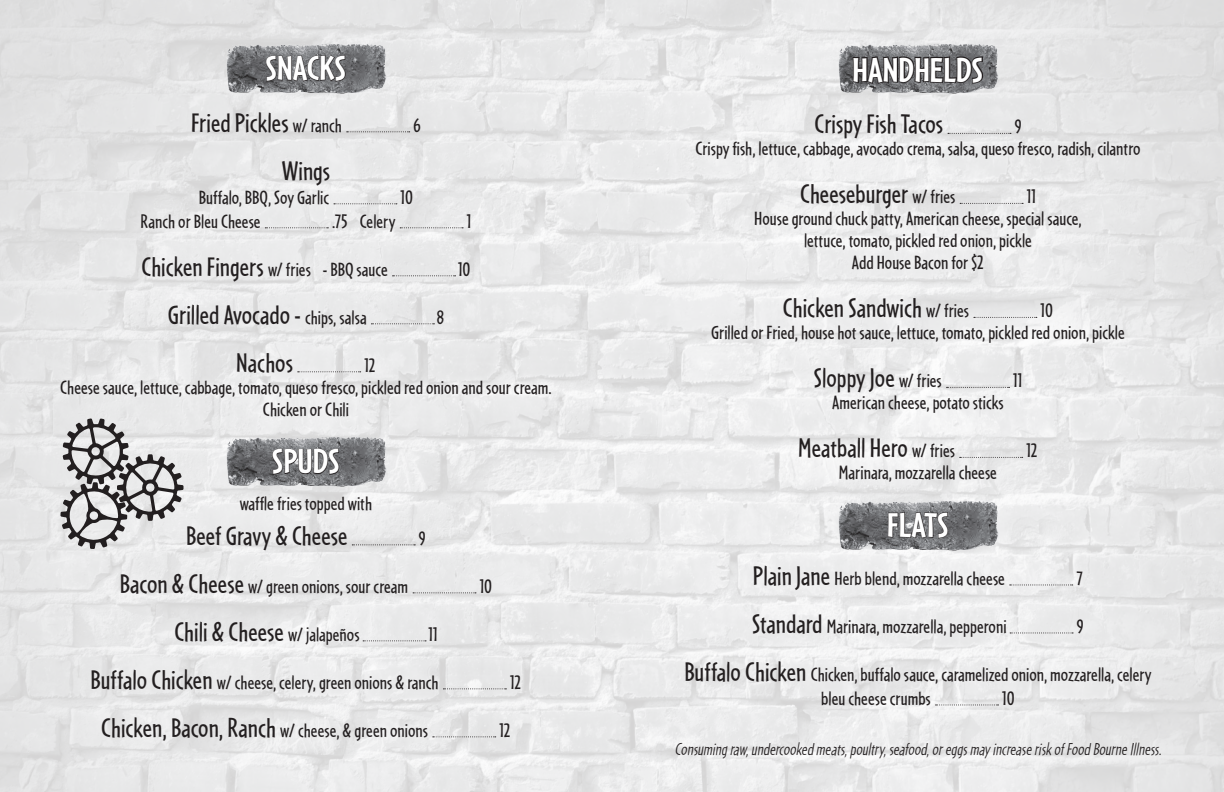
<style>
.page{position:relative;width:1224px;height:792px;background:#fff}
.page>*{position:absolute;margin:0;border:0;box-sizing:border-box;transform-origin:0 0}
.t1{font:700 36px "Cafeteria";color:#fff}
.t2{font:28px "Cafeteria";color:#231f20}
.t3{font:20px/22px "Cafeteria";color:#231f20}
.t4{font:italic 300 18px "Cafeteria";color:#231f20}
.s1{font-size:20px}
.s2{font-size:28px}
</style>
<div class="page">
<img style="left:0;top:0;width:1224px;height:792px">
<img style="left:222px;top:433px;width:168px;height:57px">
<img style="left:222px;top:40px;width:168px;height:57px">
<svg style="left:347px;top:131px;width:63px;height:1px"></svg>
<svg style="left:334px;top:203px;width:63px;height:1px"></svg>
<svg style="left:265px;top:227px;width:63px;height:1px"></svg>
<svg style="left:400px;top:227px;width:63px;height:1px"></svg>
<svg style="left:393px;top:275px;width:63px;height:1px"></svg>
<svg style="left:371px;top:323px;width:63px;height:1px"></svg>
<svg style="left:298px;top:371px;width:63px;height:1px"></svg>
<svg style="left:352px;top:544px;width:63px;height:1px"></svg>
<svg style="left:413px;top:592px;width:63px;height:1px"></svg>
<svg style="left:363px;top:640px;width:63px;height:1px"></svg>
<svg style="left:443px;top:688px;width:63px;height:1px"></svg>
<svg style="left:433px;top:736px;width:63px;height:1px"></svg>
<svg style="left:265px;top:54px;width:81px;height:28px;background:#5f5f61"></svg>
<svg style="left:272px;top:448px;width:68px;height:27px;background:#5f5f62"></svg>
<img style="left:834px;top:40px;width:168px;height:57px">
<img style="left:834px;top:496px;width:53px;height:57px">
<svg style="left:948px;top:133px;width:63px;height:1px"></svg>
<svg style="left:960px;top:203px;width:63px;height:1px"></svg>
<svg style="left:974px;top:317px;width:63px;height:1px"></svg>
<svg style="left:936px;top:704px;width:63px;height:1px"></svg>
<svg style="left:851px;top:0;width:133px;height:122px;background:#b4b4b5"></svg>
<svg style="left:887px;top:387px;width:186px;height:289px"></svg>
<svg style="left:60px;top:418px;width:124px;height:131px;background:#b4b3b4"></svg>
<h1 class="t1" style="left:266px;top:48px;width:82px">SNACKS</h1>
<h2 class="t2" style="left:191px;top:107px;width:152px">Fried Pickles <span class="s1">w/ ranch</span></h2>
<p class="t3" style="left:413px;top:114px;width:9px">6</p>
<h2 class="t2" style="left:282px;top:155px;width:50px">Wings</h2>
<p class="t3" style="left:199px;top:186px;width:132px">Buffalo, BBQ, Soy Garlic</p>
<p class="t3" style="left:401px;top:186px;width:14px">10</p>
<p class="t3" style="left:141px;top:210px;width:122px">Ranch or Bleu Cheese</p>
<p class="t3" style="left:332px;top:210px;width:65px">.75 Celery</p>
<p class="t3" style="left:467px;top:210px;width:6px">1</p>
<p class="t3" style="left:141px;top:258px;width:248px"><span class="s2">Chicken Fingers</span> w/ fries - BBQ sauce</p>
<p class="t3" style="left:458px;top:258px;width:14px">10</p>
<h2 class="t2" style="left:168px;top:299px;width:200px">Grilled Avocado - <span class="s1">chips, salsa</span></h2>
<p class="t3" style="left:437px;top:306px;width:9px">8</p>
<h2 class="t2" style="left:236px;top:347px;width:58px">Nachos</h2>
<p class="t3" style="left:364px;top:354px;width:13px">12</p>
<p class="t3" style="left:60px;top:376px;width:493px">Cheese sauce, lettuce, cabbage, tomato, queso fresco, pickled red onion and sour cream.</p>
<p class="t3" style="left:263px;top:398px;width:88px">Chicken or Chili</p>
<h1 class="t1" style="left:272px;top:441px;width:69px">SPUDS</h1>
<p class="t3" style="left:240px;top:492px;width:134px">waffle fries topped with</p>
<h2 class="t2" style="left:186px;top:520px;width:163px">Beef Gravy &amp; Cheese</h2>
<p class="t3" style="left:419px;top:527px;width:8px">9</p>
<p class="t3" style="left:120px;top:575px;width:290px"><span class="s2">Bacon &amp; Cheese</span> w/ green onions, sour cream</p>
<p class="t3" style="left:480px;top:575px;width:14px">10</p>
<h2 class="t2" style="left:174px;top:616px;width:187px">Chili &amp; Cheese <span class="s1">w/ jalapeños</span></h2>
<p class="t3" style="left:429px;top:623px;width:10px">11</p>
<p class="t3" style="left:91px;top:671px;width:350px"><span class="s2">Buffalo Chicken</span> w/ cheese, celery, green onions &amp; ranch</p>
<p class="t3" style="left:510px;top:671px;width:13px">12</p>
<p class="t3" style="left:101px;top:719px;width:328px"><span class="s2">Chicken, Bacon, Ranch</span> w/ cheese, &amp; green onions</p>
<p class="t3" style="left:499px;top:719px;width:13px">12</p>
<h1 class="t1" style="left:853px;top:50px;width:132px">HANDHELDS</h1>
<h2 class="t2" style="left:814px;top:109px;width:130px">Crispy Fish Tacos</h2>
<p class="t3" style="left:695px;top:116px;width:447px;text-indent:319px">9<br>Crispy fish, lettuce, cabbage, avocado crema, salsa, queso fresco, radish, cilantro</p>
<h2 class="t2" style="left:800px;top:179px;width:157px">Cheeseburger <span class="s1">w/ fries</span></h2>
<p class="t3" style="left:1027px;top:186px;width:10px">11</p>
<p class="t3" style="left:754px;top:208px;width:329px">House ground chuck patty, American cheese, special sauce,</p>
<p class="t3" style="left:804px;top:230px;width:229px">lettuce, tomato, pickled red onion, pickle</p>
<p class="t3" style="left:852px;top:252px;width:134px">Add House Bacon for $2</p>
<h2 class="t2" style="left:783px;top:293px;width:188px">Chicken Sandwich <span class="s1">w/ fries</span></h2>
<p class="t3" style="left:711px;top:300px;width:415px;text-indent:329px">10<br>Grilled or Fried, house hot sauce, lettuce, tomato, pickled red onion, pickle</p>
<h2 class="t2" style="left:814px;top:363px;width:130px">Sloppy Joe <span class="s1">w/ fries</span></h2>
<p class="t3" style="left:1013px;top:370px;width:10px">11</p>
<p class="t3" style="left:832px;top:392px;width:173px">American cheese, potato sticks</p>
<h2 class="t2" style="left:798px;top:433px;width:158px">Meatball Hero <span class="s1">w/ fries</span></h2>
<p class="t3" style="left:1026px;top:440px;width:13px">12</p>
<p class="t3" style="left:839px;top:462px;width:160px">Marinara, mozzarella cheese</p>
<h1 class="t1" style="left:887px;top:505px;width:63px">FLATS</h1>
<p class="t3" style="left:753px;top:567px;width:254px"><span class="s2">Plain Jane</span> Herb blend, mozzarella cheese</p>
<p class="t3" style="left:1076px;top:567px;width:8px">7</p>
<p class="t3" style="left:752px;top:615px;width:256px"><span class="s2">Standard</span> Marinara, mozzarella, pepperoni</p>
<p class="t3" style="left:1077px;top:615px;width:8px">9</p>
<p class="t3" style="left:821px;top:662px;width:332px;line-height:24px;text-indent:-137px"><span class="s2">Buffalo Chicken</span> Chicken, buffalo sauce, caramelized onion, mozzarella, celery bleu cheese crumbs</p>
<p class="t3" style="left:1002px;top:687px;width:14px">10</p>
<p class="t4" style="left:675px;top:739px;width:492px">Consumingraw,undercookedmeats,poultry,seafood,oreggsmay increaseriskofFoodBourneIllness.</p>
</div>
